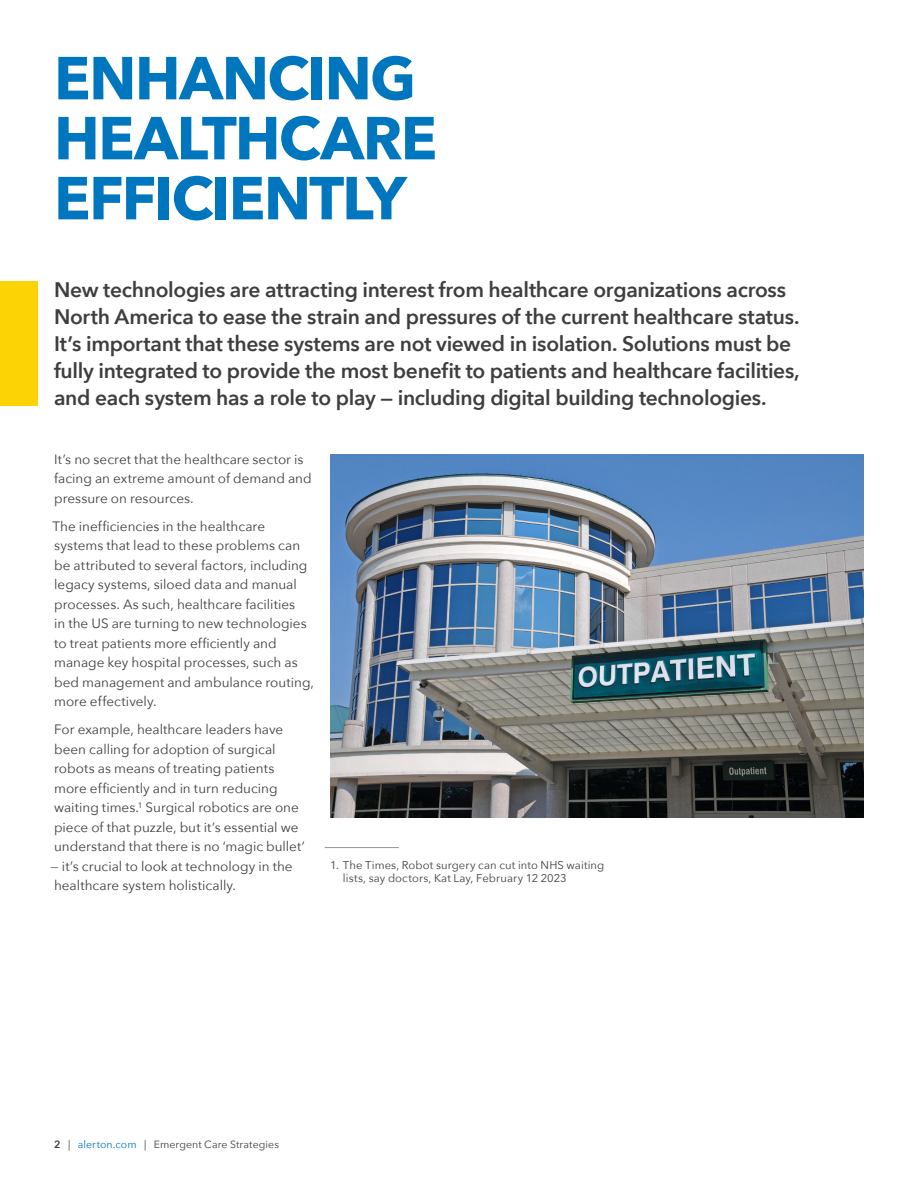
<style>
.page{position:relative;width:918px;height:1188px;background:#fff}
.page>*{position:absolute;margin:0;border:0;box-sizing:border-box;transform-origin:0 0}
.Title__46_36{font:700 60px/60px "Avenir Next LT Pro";letter-spacing:-.03em;color:#0076bf}
.Intro_Body{font:600 21px/27px "Avenir Next";letter-spacing:-.015em;color:#3e3e3f}
._10_Inside__Body_Text{font:13.5px/19.5px "Avenir Next";color:#3e3e3f}
.t1{font:11.25px/13.5px "Avenir Next";letter-spacing:.01em;color:#3e3e3f}
.MASTER__Header_Footer__Right{font:10.5px "Avenir Next";letter-spacing:.01em;color:#3e3e3f}
.s1{font-weight:600}
.s2{color:#0076bf}
</style>
<div class="page">
<img style="left:330px;top:455px;width:534px;height:363px">
<hr style="left:325px;top:847px;width:74px;height:1px;background:#939598">
<div style="left:0;top:281px;width:38px;height:124px;background:#fcd406"></div>
<p class="Title__46_36" style="left:54px;top:48px;width:385px">ENHANCING<br>HEALTHCARE<br>EFFICIENTLY</p>
<p class="Intro_Body" style="left:54px;top:276px;width:747px">New technologies are attracting interest from healthcare organizations across North America to ease the strain and pressures of the current healthcare status.<br>It’s important that these systems are not viewed in isolation. Solutions must be fully integrated to provide the most benefit to patients and healthcare facilities, and each system has a role to play — including digital building technologies.</p>
<p class="_10_Inside__Body_Text" style="left:54px;top:449px;width:259px">It’s no secret that the healthcare sector is facing an extreme amount of demand and pressure on resources.</p>
<p class="_10_Inside__Body_Text" style="left:52px;top:516px;width:263px">The inefficiencies in the healthcare systems that lead to these problems can be attributed to several factors, including legacy systems, siloed data and manual processes. As such, healthcare facilities<br>in the US are turning to new technologies to treat patients more efficiently and manage key hospital processes, such as bed management and ambulance routing, more effectively.</p>
<p class="_10_Inside__Body_Text" style="left:54px;top:719px;width:252px">For example, healthcare leaders have been calling for adoption of surgical robots as means of treating patients more efficiently and in turn reducing waiting times.<sup>1</sup> Surgical robotics are one piece of that puzzle, but it’s essential we understand that there is no ‘magic bullet’</p>
<p class="_10_Inside__Body_Text" style="left:51px;top:856px;width:244px">— it’s crucial to look at technology in the healthcare system holistically.</p>
<p class="t1" style="left:343px;top:858px;width:263px;text-indent:-13px">1. The Times, Robot surgery can cut into NHS waiting lists, say doctors, Kat Lay, February 12 2023</p>
<p class="MASTER__Header_Footer__Right" style="left:54px;top:1135px;width:226px"><span class="s1">2</span> | <span class="s2">alerton.com</span> | Emergent Care Strategies</p>
</div>
